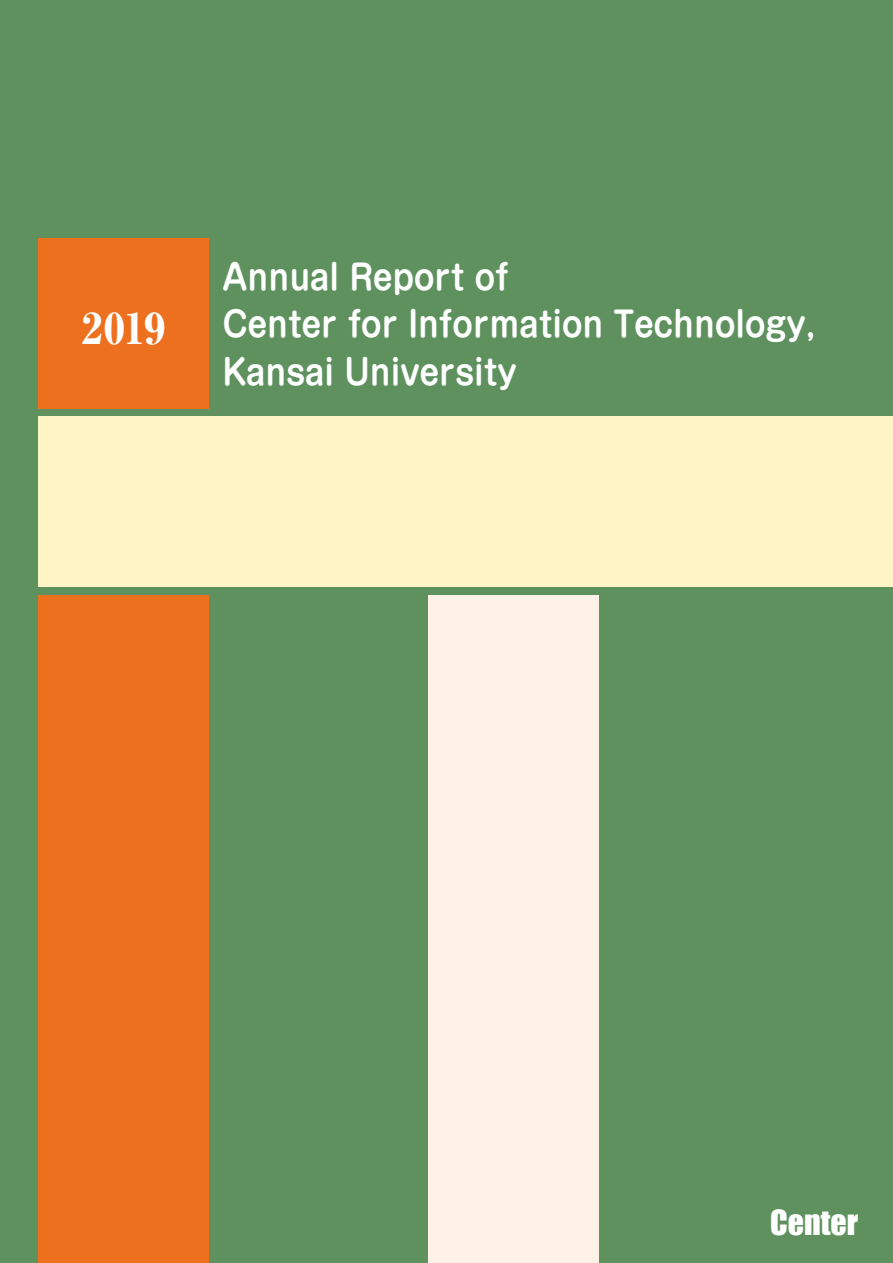
<style>
.page{position:relative;width:893px;height:1263px;background:#5f915e}
.page>*{position:absolute;margin:0;border:0;box-sizing:border-box;transform-origin:0 0}
.t1{font:800 42.45px "Ryumin Pro";color:#fff}
.t2{font:700 34.05px/47.8px "Shin M Go Pro De";color:#feffff;scale:.9 1}
.t3{font:31.95px "Impact";color:#fff}
</style>
<div class="page">
<div style="left:38px;top:238px;width:170px;height:170px;background:#ed701e"></div>
<div style="left:38px;top:595px;width:170px;height:668px;background:#ed701e"></div>
<div style="left:38px;top:417px;width:855px;height:170px;background:#fff4c4"></div>
<div style="left:429px;top:595px;width:170px;height:668px;background:#fef2e8"></div>
<p class="t1" style="left:81px;top:295px;width:85px">2019</p>
<p class="t2" style="left:222px;top:249px;width:660px">Annual Report of<br>Center for Information Technology,<br>Kansai University</p>
<p class="t3" style="left:770px;top:1198px;width:90px">CENTER</p>
</div>
